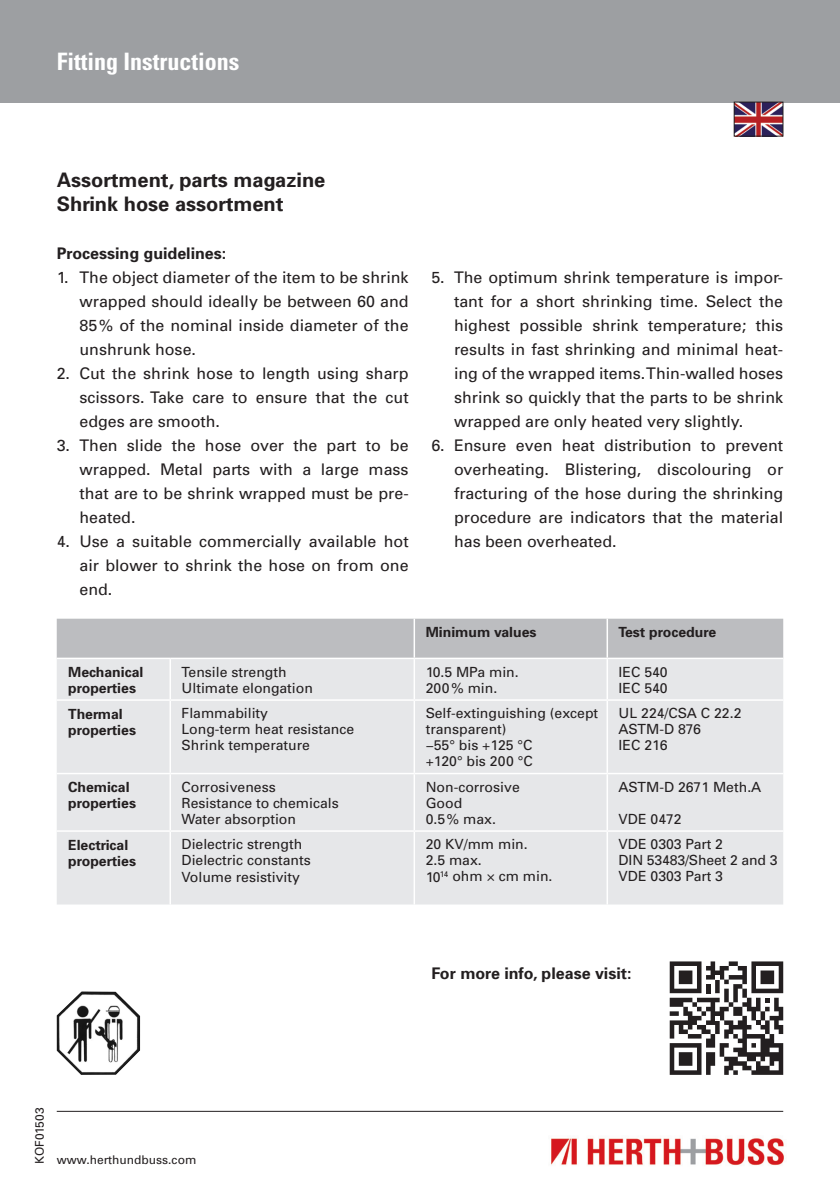
<style>
.page{position:relative;width:840px;height:1191px;background:#fff}
.page>*{position:absolute;margin:0;border:0;box-sizing:border-box;transform-origin:0 0}
.t1{font:700 condensed 24px "Univers";color:#fff}
.t2{font:700 20px/24px "Univers";color:#231f20}
.t3{font:16px/24px "Univers";color:#231f20;text-align:justify}
.t4{font:700 16px "Univers";color:#231f20}
.t5{font:14px/16px "Univers";color:#231f20}
.t6{font:700 14px/16px "Univers";color:#231f20}
.t7{font:12px "Univers";color:#231f20}
</style>
<div class="page">
<div style="left:0;top:0;width:839px;height:102px;background:#9d9fa2"></div>
<hr style="left:57px;top:1111px;width:725px;height:1px;background:#231f20">
<img style="left:735px;top:104px;width:45px;height:30px">
<div style="left:733px;top:102px;width:49px;height:34px;border:1px solid #231f20"></div>
<img style="left:551px;top:1138px;width:233px;height:28px">
<div style="left:57px;top:618px;width:725px;height:39px;background:#bcbdc0"></div>
<div style="left:57px;top:659px;width:725px;height:245px;background:#e6e7e9"></div>
<hr style="left:413px;top:618px;width:2px;height:39px;background:#fff">
<hr style="left:606px;top:618px;width:1px;height:39px;background:#fff">
<hr style="left:169px;top:659px;width:2px;height:40px;background:#fff">
<hr style="left:413px;top:659px;width:2px;height:40px;background:#fff">
<hr style="left:606px;top:659px;width:1px;height:40px;background:#fff">
<hr style="left:57px;top:699px;width:113px;height:2px;background:#fff">
<hr style="left:170px;top:699px;width:244px;height:2px;background:#fff">
<hr style="left:169px;top:701px;width:2px;height:72px;background:#fff">
<hr style="left:414px;top:699px;width:193px;height:2px;background:#fff">
<hr style="left:413px;top:701px;width:2px;height:72px;background:#fff">
<hr style="left:607px;top:699px;width:175px;height:2px;background:#fff">
<hr style="left:606px;top:701px;width:1px;height:72px;background:#fff">
<hr style="left:57px;top:773px;width:113px;height:1px;background:#fff">
<hr style="left:170px;top:773px;width:244px;height:1px;background:#fff">
<hr style="left:169px;top:774px;width:2px;height:56px;background:#fff">
<hr style="left:414px;top:773px;width:193px;height:1px;background:#fff">
<hr style="left:413px;top:774px;width:2px;height:56px;background:#fff">
<hr style="left:607px;top:773px;width:175px;height:1px;background:#fff">
<hr style="left:606px;top:774px;width:1px;height:56px;background:#fff">
<hr style="left:57px;top:830px;width:113px;height:1px;background:#fff">
<hr style="left:170px;top:830px;width:244px;height:1px;background:#fff">
<hr style="left:169px;top:831px;width:2px;height:73px;background:#fff">
<hr style="left:414px;top:830px;width:193px;height:1px;background:#fff">
<hr style="left:413px;top:831px;width:2px;height:73px;background:#fff">
<hr style="left:607px;top:830px;width:175px;height:1px;background:#fff">
<hr style="left:606px;top:831px;width:1px;height:73px;background:#fff">
<img style="left:57px;top:991px;width:83px;height:83px">
<svg style="left:669px;top:961px;width:113px;height:113px"></svg>
<h1 class="t1" style="left:57px;top:47px;width:184px">Fitting Instructions</h1>
<p class="t2" style="left:57px;top:167px;width:270px">Assortment, parts magazine<br>Shrink hose assortment</p>
<p class="t4" style="left:57px;top:243px;width:171px">Processing guidelines:</p>
<p class="t3" style="left:79px;top:265px;width:330px;text-indent:-23px">1. The object diameter of the item to be shrink wrapped should ideally be between 60 and 85% of the nominal inside diameter of the unshrunk hose.</p>
<p class="t3" style="left:79px;top:361px;width:330px;text-indent:-23px">2. Cut the shrink hose to length using sharp scissors. Take care to ensure that the cut edges are smooth.</p>
<p class="t3" style="left:79px;top:433px;width:330px;text-indent:-23px">3. Then slide the hose over the part to be wrapped. Metal parts with a large mass that are to be shrink wrapped must be pre&shy;heated.</p>
<p class="t3" style="left:79px;top:529px;width:330px;text-indent:-23px">4. Use a suitable commercially available hot air blower to shrink the hose on from one end.</p>
<p class="t3" style="left:454px;top:265px;width:330px;text-indent:-23px">5. The optimum shrink temperature is impor&shy;tant for a short shrinking time. Select the highest possible shrink temperature; this results in fast shrinking and minimal heat&shy;ing of the wrapped items. Thin-walled hoses shrink so quickly that the parts to be shrink wrapped are only heated very slightly.</p>
<p class="t3" style="left:454px;top:433px;width:330px;text-indent:-23px">6. Ensure even heat distribution to prevent overheating. Blistering, discolouring or fracturing of the hose during the shrinking procedure are indicators that the material has been overheated.</p>
<p class="t6" style="left:425px;top:624px;width:112px">Minimum values</p>
<p class="t6" style="left:618px;top:624px;width:99px">Test procedure</p>
<p class="t6" style="left:68px;top:663px;width:77px">Mechanical properties</p>
<p class="t5" style="left:181px;top:663px;width:133px">Tensile strength<br>Ultimate elongation</p>
<p class="t5" style="left:425px;top:663px;width:94px">10.5 MPa min.<br>200% min.</p>
<p class="t5" style="left:618px;top:663px;width:51px">IEC 540<br>IEC 540</p>
<p class="t6" style="left:68px;top:705px;width:69px">Thermal properties</p>
<p class="t5" style="left:181px;top:705px;width:174px">Flammability<br>Long-term heat resistance<br>Shrink temperature</p>
<p class="t5" style="left:425px;top:705px;width:174px">Self-extinguishing (except transparent)<br>−55° bis +125 °C<br>+120° bis 200 °C</p>
<p class="t5" style="left:618px;top:705px;width:124px">UL 224/CSA C 22.2<br>ASTM-D 876<br>IEC 216</p>
<p class="t6" style="left:68px;top:778px;width:69px">Chemical properties</p>
<p class="t5" style="left:181px;top:778px;width:158px">Corrosiveness<br>Resistance to chemicals<br>Water absorption</p>
<p class="t5" style="left:425px;top:778px;width:96px">Non-corrosive<br>Good<br>0.5% max.</p>
<p class="t5" style="left:618px;top:778px;width:144px">ASTM-D 2671 Meth.A</p>
<p class="t5" style="left:618px;top:810px;width:65px">VDE 0472</p>
<p class="t6" style="left:68px;top:836px;width:69px">Electrical properties</p>
<p class="t5" style="left:181px;top:836px;width:131px">Dielectric strength<br>Dielectric constants<br>Volume resistivity</p>
<p class="t5" style="left:425px;top:836px;width:128px">20 KV/mm min.<br>2.5 max.<br>10<sup>14</sup> ohm × cm min.</p>
<p class="t5" style="left:618px;top:836px;width:160px">VDE 0303 Part 2<br>DIN 53483/Sheet 2 and 3<br>VDE 0303 Part 3</p>
<p class="t4" style="left:431px;top:963px;width:201px">For more info, please visit:</p>
<p class="t7" style="left:32px;top:1164px;width:58px;rotate:-90deg">KOF01503</p>
<p class="t7" style="left:57px;top:1152px;width:141px">www.herthundbuss.com</p>
</div>
